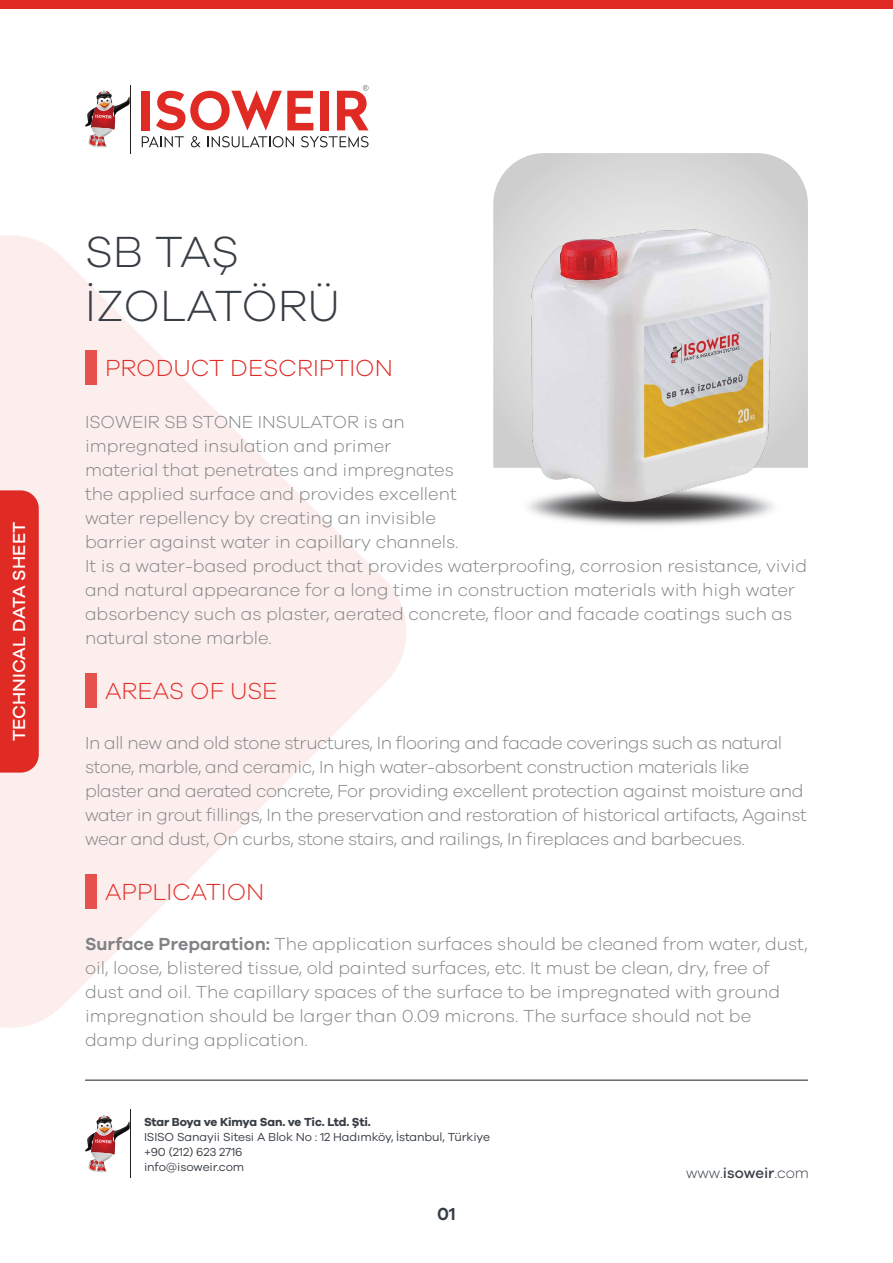
<style>
.page{position:relative;width:893px;height:1263px;background:#fff}
.page>*{position:absolute;margin:0;border:0;box-sizing:border-box;transform-origin:0 0}
.t1{font:300 45px/54px "Galano Grotesque";letter-spacing:-.005em;color:#383e45}
.t2{font:300 24px "Galano Grotesque";color:#e0312a}
.t3{font:300 24px "Galano Grotesque";color:#e02b25}
.t4{font:300 18px/24px "Galano Grotesque";color:#808285}
.t5{font:300 18px/24px "Galano Grotesque";letter-spacing:-.02em;color:#808285}
.t6{font:500 18px "Galano Grotesque";color:#fff}
.t7{font:600 18px "Galano Grotesque";color:#373e45}
.t8{font:300 15px "Galano Grotesque";color:#373e45}
.t9{font:12px/15px "Galano Grotesque";letter-spacing:-.01em;color:#373e45}
.t10{font:700 12px "Galano Grotesque";letter-spacing:-.02em;color:#373e45}
.s1{font-weight:600}
.s2{font-weight:500}
</style>
<div class="page">
<svg style="left:0;top:235px;width:406px;height:793px;fill:#fceeed"></svg>
<div style="left:0;top:490px;width:39px;height:283px;background:#e02b25"></div>
<hr style="left:130px;top:85px;width:1px;height:68px;background:#231f20">
<svg style="left:85px;top:91px;width:45px;height:56px"></svg>
<svg style="left:142px;top:136px;width:42px;height:11px"></svg>
<svg style="left:191px;top:136px;width:10px;height:11px"></svg>
<svg style="left:208px;top:136px;width:86px;height:11px"></svg>
<svg style="left:301px;top:136px;width:68px;height:11px"></svg>
<div style="left:142px;top:91px;width:8px;height:39px;background:#e02b25"></div>
<svg style="left:156px;top:91px;width:157px;height:39px"></svg>
<div style="left:320px;top:91px;width:8px;height:39px;background:#e02b25"></div>
<svg style="left:337px;top:85px;width:32px;height:45px"></svg>
<hr style="left:130px;top:1110px;width:1px;height:68px;background:#231f20">
<svg style="left:85px;top:1115px;width:45px;height:57px"></svg>
<hr style="left:85px;top:1080px;width:723px;height:1px;background:#231f20">
<div style="left:0;top:0;width:893px;height:9px;background:#e02b25"></div>
<img style="left:527px;top:502px;width:247px;height:24px">
<svg style="left:493px;top:153px;width:315px;height:315px"></svg>
<div style="left:85px;top:351px;width:11px;height:34px;background:#e5524d"></div>
<div style="left:85px;top:673px;width:11px;height:34px;background:#e5524d"></div>
<div style="left:85px;top:875px;width:11px;height:34px;background:#e5524d"></div>
<img style="left:531px;top:230px;width:239px;height:272px">
<p class="t6" style="left:8px;top:741px;width:221px;rotate:-90deg">TECHNICAL DATA SHEET</p>
<h1 class="t1" style="left:85px;top:224px;width:257px">SB TAŞ<br>İZOLATÖRÜ</h1>
<h2 class="t3" style="left:105px;top:354px;width:289px">PRODUCT DESCRIPTION</h2>
<p class="t4" style="left:85px;top:409px;width:375px">ISOWEIR SB STONE INSULATOR is an impregnated insulation and primer material that penetrates and impregnates the applied surface and provides excellent water repellency by creating an invisible barrier against water in capillary channels.</p>
<p class="t4" style="left:85px;top:553px;width:723px">It is a water-based product that provides waterproofing, corrosion resistance, vivid and natural appearance for a long time in construction materials with high water absorbency such as plaster, aerated concrete, floor and facade coatings such as natural stone marble.</p>
<h2 class="t2" style="left:105px;top:676px;width:174px">AREAS OF USE</h2>
<p class="t5" style="left:85px;top:730px;width:723px">In all new and old stone structures, In flooring and facade coverings such as natural stone, marble, and ceramic, In high water-absorbent construction materials like plaster and aerated concrete, For providing excellent protection against moisture and water in grout fillings, In the preservation and restoration of historical artifacts, Against wear and dust, On curbs, stone stairs, and railings, In fireplaces and barbecues.</p>
<h2 class="t2" style="left:105px;top:877px;width:161px">APPLICATION</h2>
<p class="t4" style="left:85px;top:932px;width:724px"><span class="s1">Surface Preparation:</span> The application surfaces should be cleaned from water, dust, oil, loose, blistered tissue, old painted surfaces, etc. It must be clean, dry, free of dust and oil. The capillary spaces of the surface to be impregnated with ground impregnation should be larger than 0.09 microns. The surface should not be<br>damp during application.</p>
<p class="t10" style="left:144px;top:1114px;width:228px">Star Boya ve Kimya San. ve Tic. Ltd. Şti.</p>
<p class="t9" style="left:144px;top:1128px;width:347px">ISISO Sanayii Sitesi A Blok No : 12 Hadımköy, İstanbul, Türkiye +90 (212) 623 2716<br>info@isoweir.com</p>
<p class="t7" style="left:437px;top:1203px;width:20px">01</p>
<p class="t8" style="left:686px;top:1164px;width:124px">www.<span class="s2">isoweir</span>.com</p>
</div>
